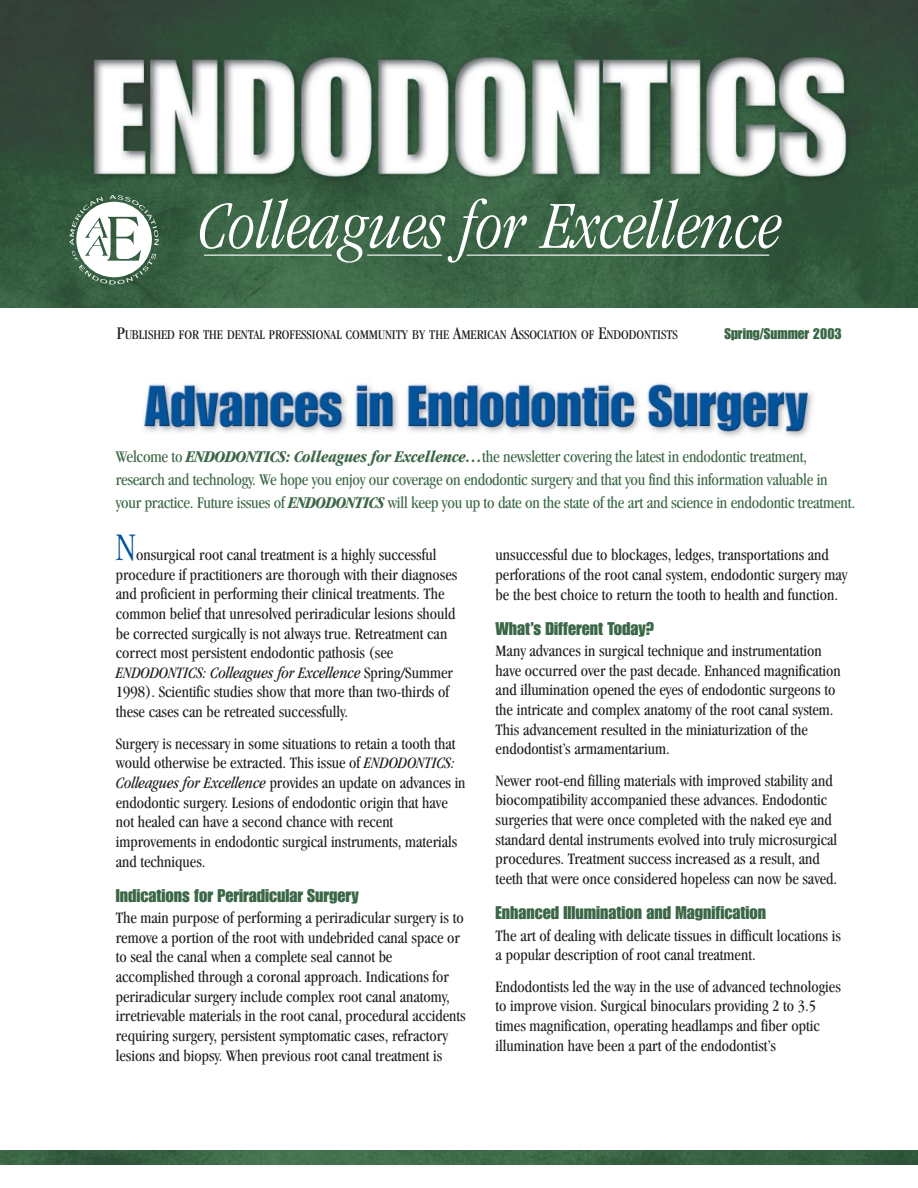
<style>
.page{position:relative;width:918px;height:1188px;background:#fff}
.page>*{position:absolute;margin:0;border:0;box-sizing:border-box;transform-origin:0 0}
.t1{font:italic 300 condensed 69.6px "Garamond";color:#fff}
.t2{font:300 condensed 40.5px "Garamond";color:#00529b}
.t3{font:18px "Impact";color:#3b6746}
.t4{font:condensed 16.95px/22.8px "Garamond";letter-spacing:-.015em;color:#3b6746}
.t5{font:condensed 16.5px/19.6px "Garamond";color:#231f1f}
.t6{font:15px "Impact";color:#3b6746}
.t7{font:condensed 13.8px "Garamond";color:#231f1f}
.s1{font-size:18.45px}
.s2{font-weight:700;font-style:italic}
.s3{font-style:italic}
</style>
<div class="page">
<img style="left:143px;top:383px;width:670px;height:55px">
<img style="left:0;top:1151px;width:918px;height:13px">
<img style="left:0;top:0;width:918px;height:307px">
<svg style="left:70px;top:195px;width:89px;height:90px"></svg>
<hr style="left:204px;top:255px;width:128px;height:1px;background:#fff">
<hr style="left:367px;top:255px;width:75px;height:1px;background:#fff">
<hr style="left:467px;top:255px;width:302px;height:1px;background:#fff">
<h1 class="t1" style="left:198px;top:198px;width:585px">Colleagues for Excellence</h1>
<p class="t7" style="left:117px;top:330px;width:563px"><span class="s1">P</span>UBLISHED FOR THE DENTAL PROFESSIONAL COMMUNITY BY THE <span class="s1">A</span>MERICAN <span class="s1">A</span>SSOCIATION OF <span class="s1">E</span>NDODONTISTS</p>
<p class="t6" style="left:724px;top:329px;width:119px">Spring/Summer 2003</p>
<p class="t4" style="left:116px;top:447px;width:741px">Welcome to <span class="s2">ENDODONTICS: Colleagues for Excellence…</span>the newsletter covering the latest in endodontic treatment, research and technology. We hope you enjoy our coverage on endodontic surgery and that you find this information valuable in your practice. Future issues of <span class="s2">ENDODONTICS</span> will keep you up to date on the state of the art and science in endodontic treatment.</p>
<h2 class="t2" style="left:116px;top:531px;width:22px">N</h2>
<p class="t5" style="left:116px;top:546px;width:343px;text-indent:20px">onsurgical root canal treatment is a highly successful procedure if practitioners are thorough with their diagnoses and proficient in performing their clinical treatments. The common belief that unresolved periradicular lesions should be corrected surgically is not always true. Retreatment can correct most persistent endodontic pathosis (see <span class="s3">ENDODONTICS: Colleagues for Excellence</span> Spring/Summer 1998). Scientific studies show that more than two-thirds of these cases can be retreated successfully.</p>
<p class="t5" style="left:116px;top:735px;width:351px">Surgery is necessary in some situations to retain a tooth that would otherwise be extracted. This issue of <span class="s3">ENDODONTICS:<br>Colleagues for Excellence</span> provides an update on advances in endodontic surgery. Lesions of endodontic origin that have not healed can have a second chance with recent improvements in endodontic surgical instruments, materials and techniques.</p>
<p class="t3" style="left:116px;top:889px;width:245px">Indications for Periradicular Surgery</p>
<p class="t5" style="left:116px;top:909px;width:351px">The main purpose of performing a periradicular surgery is to remove a portion of the root with undebrided canal space or to seal the canal when a complete seal cannot be accomplished through a coronal approach. Indications for periradicular surgery include complex root canal anatomy, irretrievable materials in the root canal, procedural accidents requiring surgery, persistent symptomatic cases, refractory lesions and biopsy. When previous root canal treatment is</p>
<p class="t5" style="left:496px;top:546px;width:353px">unsuccessful due to blockages, ledges, transportations and perforations of the root canal system, endodontic surgery may be the best choice to return the tooth to health and function.</p>
<p class="t3" style="left:496px;top:622px;width:160px">What’s Different Today?</p>
<p class="t5" style="left:496px;top:642px;width:347px">Many advances in surgical technique and instrumentation have occurred over the past decade. Enhanced magnification and illumination opened the eyes of endodontic surgeons to the intricate and complex anatomy of the root canal system.<br>This advancement resulted in the miniaturization of the endodontist’s armamentarium.</p>
<p class="t5" style="left:496px;top:772px;width:343px">Newer root-end filling materials with improved stability and biocompatibility accompanied these advances. Endodontic surgeries that were once completed with the naked eye and standard dental instruments evolved into truly microsurgical procedures. Treatment success increased as a result, and teeth that were once considered hopeless can now be saved.</p>
<p class="t3" style="left:496px;top:906px;width:272px">Enhanced Illumination and Magnification</p>
<p class="t5" style="left:496px;top:927px;width:347px">The art of dealing with delicate tissues in difficult locations is a popular description of root canal treatment.</p>
<p class="t5" style="left:496px;top:978px;width:347px">Endodontists led the way in the use of advanced technologies to improve vision. Surgical binoculars providing 2 to 3.5 times magnification, operating headlamps and fiber optic illumination have been a part of the endodontist’s</p>
</div>
